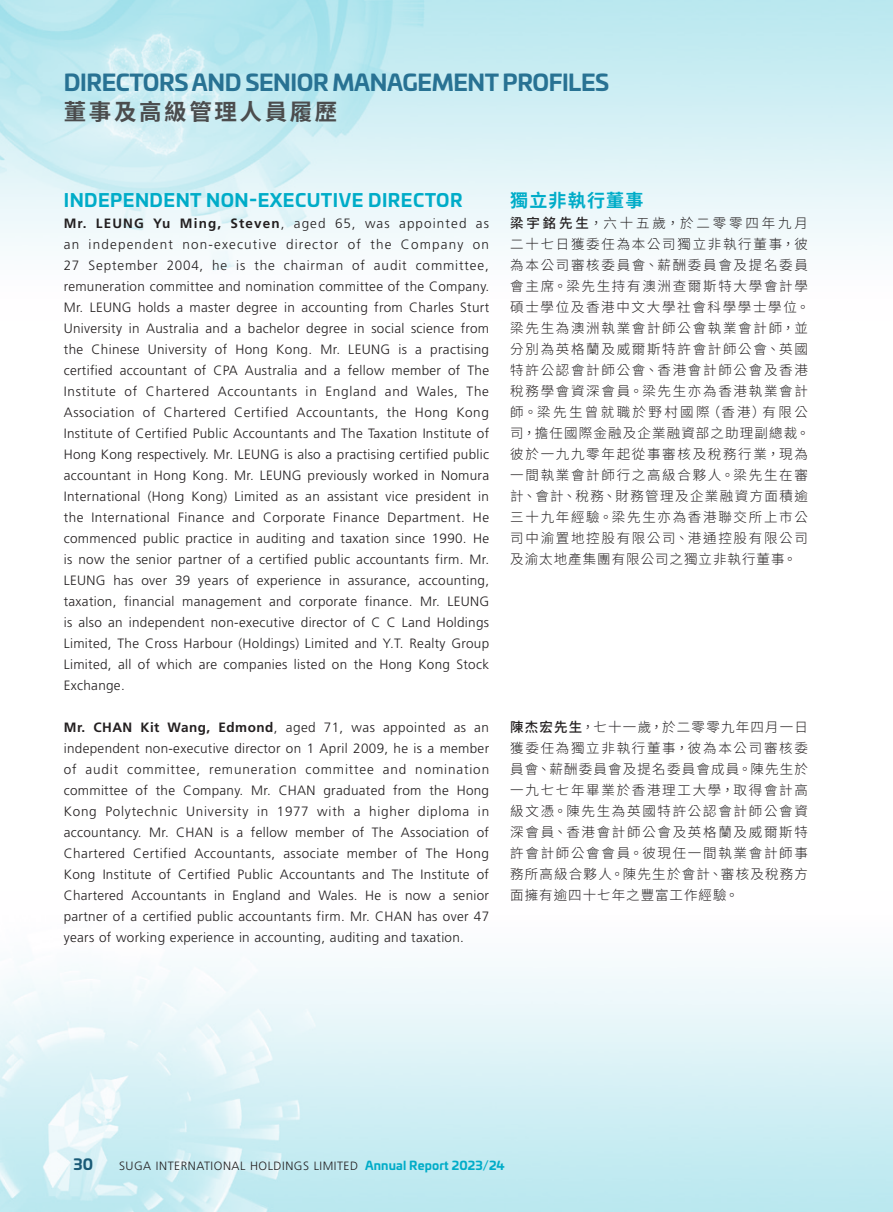
<style>
.page{position:relative;width:893px;height:1212px;background:#fff}
.page>*{position:absolute;margin:0;border:0;box-sizing:border-box;transform-origin:0 0}
.t1{font:700 22.5px "Univia Pro";letter-spacing:-.02em;color:#287293}
.t2{font:700 22.5px "Source Han Sans TC";letter-spacing:.115em;color:#4b4c4d}
.Heading_1{font:700 18px "Univia Pro";letter-spacing:.025em;color:#00acc8}
.C_Heading_1{font:700 18px "Source Han Sans TC";letter-spacing:.065em;color:#00acc8}
.t3{font:700 15px "Univia Pro";color:#1a5b77}
.Body_Text{font:300 13.5px/21px "Frutiger LT Std";letter-spacing:.025em;color:#231f20;text-align:justify}
.Body_Text-2{font:300 13.5px/21px "Source Han Sans TC";letter-spacing:.125em;color:#231f20}
.t4{font:300 12px "Frutiger LT Std";letter-spacing:.045em;color:#231f20}
.s1{font-weight:700}
.s2{font-weight:500}
.s3{font-family:"Univia Pro";font-weight:700;color:#00acc8}
</style>
<div class="page">
<img style="left:0;top:0;width:893px;height:1212px">
<h1 class="t1" style="left:64px;top:65px;width:547px">DIRECTORS AND SENIOR MANAGEMENT PROFILES</h1>
<h1 class="t2" style="left:64px;top:99px;width:275px">董事及高級管理人員履歷</h1>
<p class="Heading_1" style="left:64px;top:186px;width:400px">INDEPENDENT NON-EXECUTIVE DIRECTOR</p>
<p class="Body_Text" style="left:64px;top:213px;width:427px"><span class="s1">Mr. LEUNG Yu Ming, Steven</span>, aged 65, was appointed as an independent non-executive director of the Company on 27 September 2004, he is the chairman of audit committee, remuneration committee and nomination committee of the Company.<br>Mr. LEUNG holds a master degree in accounting from Charles Sturt University in Australia and a bachelor degree in social science from the Chinese University of Hong Kong. Mr. LEUNG is a practising certified accountant of CPA Australia and a fellow member of The Institute of Chartered Accountants in England and Wales, The Association of Chartered Certified Accountants, the Hong Kong Institute of Certified Public Accountants and The Taxation Institute of Hong Kong respectively. Mr. LEUNG is also a practising certified public accountant in Hong Kong. Mr. LEUNG previously worked in Nomura International (Hong Kong) Limited as an assistant vice president in the International Finance and Corporate Finance Department. He commenced public practice in auditing and taxation since 1990. He is now the senior partner of a certified public accountants firm. Mr.<br>LEUNG has over 39 years of experience in assurance, accounting, taxation, financial management and corporate finance. Mr. LEUNG is also an independent non-executive director of C C Land Holdings Limited, The Cross Harbour (Holdings) Limited and Y.T. Realty Group Limited, all of which are companies listed on the Hong Kong Stock Exchange.</p>
<p class="Body_Text" style="left:64px;top:717px;width:427px"><span class="s1">Mr. CHAN Kit Wang, Edmond</span>, aged 71, was appointed as an independent non-executive director on 1 April 2009, he is a member of audit committee, remuneration committee and nomination committee of the Company. Mr. CHAN graduated from the Hong Kong Polytechnic University in 1977 with a higher diploma in accountancy. Mr. CHAN is a fellow member of The Association of Chartered Certified Accountants, associate member of The Hong Kong Institute of Certified Public Accountants and The Institute of Chartered Accountants in England and Wales. He is now a senior partner of a certified public accountants firm. Mr. CHAN has over 47 years of working experience in accounting, auditing and taxation.</p>
<p class="C_Heading_1" style="left:510px;top:190px;width:135px">獨立非執行董事</p>
<p class="Body_Text-2" style="left:510px;top:213px;width:301px"><span class="s2">梁宇銘先生</span>，六十五歲，於二零零四年九月二十七日獲委任為本公司獨立非執行董事，彼為本公司審核委員會、薪酬委員會及提名委員會主席。梁先生持有澳洲查爾斯特大學會計學碩士學位及香港中文大學社會科學學士學位。梁先生為澳洲執業會計師公會執業會計師，並分別為英格蘭及威爾斯特許會計師公會、英國特許公認會計師公會、香港會計師公會及香港稅務學會資深會員。梁先生亦為香港執業會計師。梁先生曾就職於野村國際（香港）有限公司，擔任國際金融及企業融資部之助理副總裁。彼於一九九零年起從事審核及稅務行業，現為一間執業會計師行之高級合夥人。梁先生在審計、會計、稅務、財務管理及企業融資方面積逾三十九年經驗。梁先生亦為香港聯交所上市公司中渝置地控股有限公司、港通控股有限公司及渝太地產集團有限公司之獨立非執行董事。</p>
<p class="Body_Text-2" style="left:510px;top:717px;width:299px;text-align:justify"><span class="s2">陳杰宏先生</span>，七十一歲，於二零零九年四月一日獲委任為獨立非執行董事，彼為本公司審核委員會、薪酬委員會及提名委員會成員。陳先生於一九七七年畢業於香港理工大學，取得會計高級文憑。陳先生為英國特許公認會計師公會資深會員、香港會計師公會及英格蘭及威爾斯特許會計師公會會員。彼現任一間執業會計師事務所高級合夥人。陳先生於會計、審核及稅務方面擁有逾四十七年之豐富工作經驗。</p>
<p class="t3" style="left:73px;top:1153px;width:21px">30</p>
<p class="t4" style="left:119px;top:1159px;width:387px">SUGA INTERNATIONAL HOLDINGS LIMITED <span class="s3">Annual Report 2023/24</span></p>
</div>
